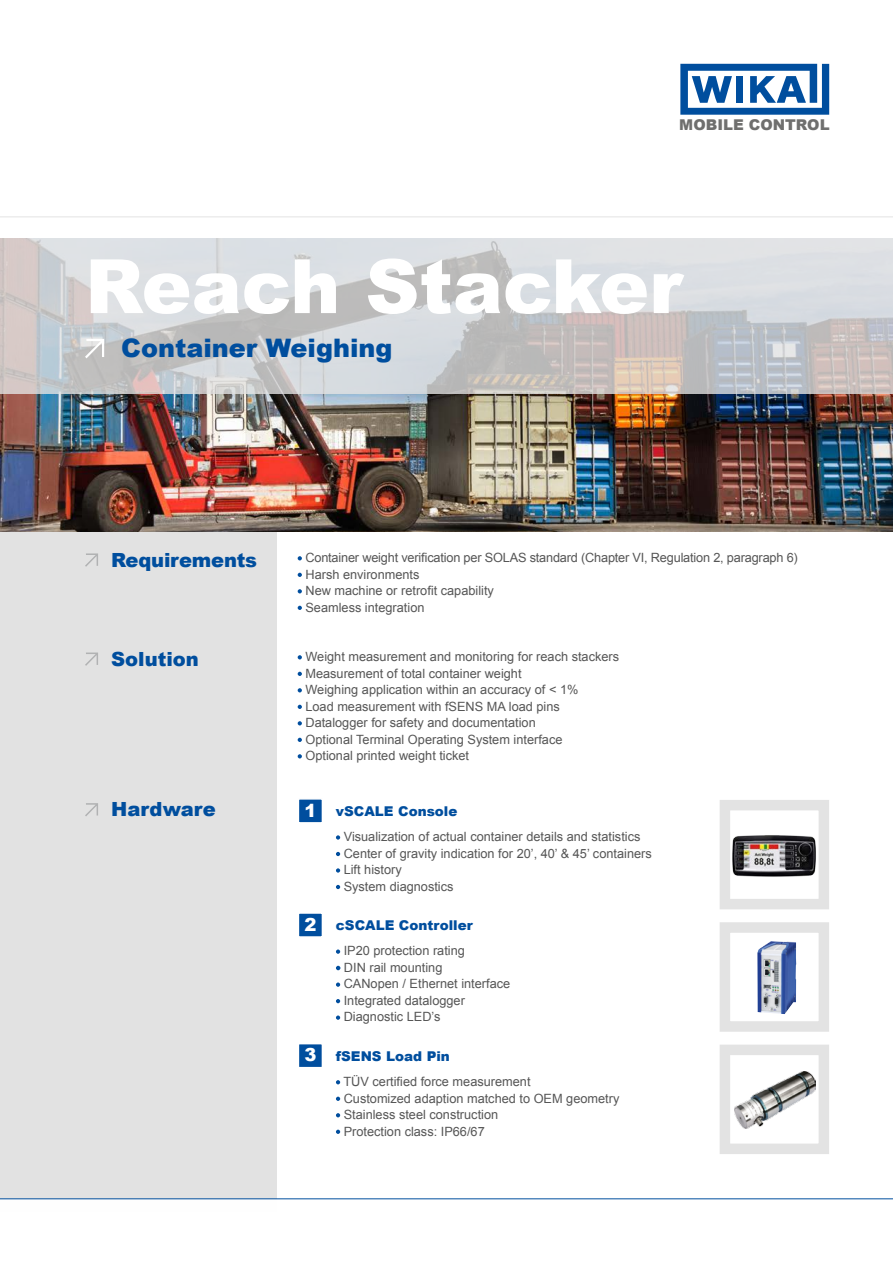
<style>
.page{position:relative;width:893px;height:1263px;background:#fff}
.page>*{position:absolute;margin:0;border:0;box-sizing:border-box;transform-origin:0 0}
.t1{font:900 75px "Arial";color:#fff}
.t2{font:900 25.5px "Arial";color:#004e9e}
.t3{font:900 19.5px "Arial";color:#004e9e}
.t4{font:900 18px "Arial";color:#fff}
.t5{font:900 14.85px "Arial";color:#6f6f6e}
.t6{font:900 13.5px "Arial";color:#004e9e}
.t7{font:12.75px/16.5px "Arial";color:#565656}
</style>
<div class="page">
<div style="left:0;top:531px;width:276px;height:669px;background:#e2e2e2"></div>
<img style="left:0;top:393px;width:893px;height:138px">
<hr style="left:0;top:1198px;width:893px;height:1px;background:#004e9e">
<svg style="left:0;top:238px;width:893px;height:155px;background:#cfcfd1"></svg>
<svg style="left:85px;top:339px;width:19px;height:19px"></svg>
<svg style="left:85px;top:553px;width:13px;height:14px"></svg>
<svg style="left:85px;top:652px;width:13px;height:14px"></svg>
<svg style="left:85px;top:803px;width:13px;height:13px"></svg>
<svg style="left:298px;top:556px;width:4px;height:4px"></svg>
<svg style="left:298px;top:573px;width:4px;height:4px"></svg>
<svg style="left:298px;top:589px;width:4px;height:4px"></svg>
<svg style="left:298px;top:606px;width:4px;height:4px"></svg>
<svg style="left:298px;top:655px;width:4px;height:4px"></svg>
<svg style="left:298px;top:672px;width:4px;height:4px"></svg>
<svg style="left:298px;top:688px;width:4px;height:4px"></svg>
<svg style="left:298px;top:705px;width:4px;height:4px"></svg>
<svg style="left:298px;top:721px;width:4px;height:4px"></svg>
<svg style="left:298px;top:738px;width:4px;height:4px"></svg>
<svg style="left:298px;top:754px;width:4px;height:4px"></svg>
<div style="left:298px;top:798px;width:25px;height:26px;background:#004e9e;border:2px solid #fff"></div>
<svg style="left:336px;top:835px;width:4px;height:5px"></svg>
<svg style="left:336px;top:852px;width:4px;height:4px"></svg>
<svg style="left:336px;top:868px;width:4px;height:5px"></svg>
<svg style="left:336px;top:885px;width:4px;height:4px"></svg>
<div style="left:298px;top:912px;width:25px;height:26px;background:#004e9e;border:2px solid #fff"></div>
<svg style="left:336px;top:949px;width:4px;height:5px"></svg>
<svg style="left:336px;top:966px;width:4px;height:4px"></svg>
<svg style="left:336px;top:982px;width:4px;height:5px"></svg>
<svg style="left:336px;top:999px;width:4px;height:4px"></svg>
<svg style="left:336px;top:1015px;width:4px;height:5px"></svg>
<div style="left:298px;top:1043px;width:25px;height:25px;background:#004e9e;border:2px solid #fff"></div>
<svg style="left:336px;top:1080px;width:4px;height:4px"></svg>
<svg style="left:336px;top:1097px;width:4px;height:4px"></svg>
<svg style="left:336px;top:1113px;width:4px;height:4px"></svg>
<svg style="left:336px;top:1130px;width:4px;height:4px"></svg>
<hr style="left:0;top:216px;width:893px;height:1px;background:#e3e3e3">
<div style="left:720px;top:922px;width:109px;height:110px;border:10px solid #e3e3e3"></div>
<div style="left:720px;top:800px;width:109px;height:109px;border:10px solid #e3e3e3"></div>
<div style="left:720px;top:1044px;width:109px;height:110px;border:10px solid #e3e3e3"></div>
<img style="left:734px;top:1071px;width:82px;height:58px">
<img style="left:757px;top:941px;width:39px;height:73px">
<img style="left:728px;top:830px;width:93px;height:52px">
<svg style="left:680px;top:64px;width:149px;height:51px"></svg>
<p class="t5" style="left:679px;top:114px;width:152px">MOBILE CONTROL</p>
<p class="t1" style="left:85px;top:232px;width:599px">Reach Stacker</p>
<p class="t2" style="left:121px;top:329px;width:273px">Container Weighing</p>
<p class="t3" style="left:111px;top:546px;width:148px">Requirements</p>
<p class="t3" style="left:111px;top:645px;width:89px">Solution</p>
<p class="t3" style="left:111px;top:795px;width:106px">Hardware</p>
<p class="t7" style="left:305px;top:549px;width:494px">Container weight verification per SOLAS standard (Chapter VI, Regulation 2, paragraph 6)</p>
<p class="t7" style="left:305px;top:566px;width:116px">Harsh environments</p>
<p class="t7" style="left:305px;top:582px;width:190px">New machine or retrofit capability</p>
<p class="t7" style="left:305px;top:599px;width:121px">Seamless integration</p>
<p class="t7" style="left:305px;top:648px;width:315px">Weight measurement and monitoring for reach stackers</p>
<p class="t7" style="left:305px;top:665px;width:218px">Measurement of total container weight</p>
<p class="t7" style="left:305px;top:681px;width:274px">Weighing application within an accuracy of &lt; 1%</p>
<p class="t7" style="left:305px;top:698px;width:256px">Load measurement with fSENS MA load pins</p>
<p class="t7" style="left:305px;top:714px;width:232px">Datalogger for safety and documentation</p>
<p class="t7" style="left:305px;top:731px;width:258px">Optional Terminal Operating System interface</p>
<p class="t7" style="left:305px;top:747px;width:165px">Optional printed weight ticket</p>
<p class="t4" style="left:305px;top:797px;width:14px">1</p>
<p class="t6" style="left:336px;top:802px;width:123px">vSCALE Console</p>
<p class="t7" style="left:344px;top:829px;width:298px">Visualization of actual container details and statistics</p>
<p class="t7" style="left:344px;top:845px;width:310px">Center of gravity indication for 20’, 40’ &amp; 45’ containers</p>
<p class="t7" style="left:344px;top:862px;width:60px">Lift history</p>
<p class="t7" style="left:344px;top:878px;width:111px">System diagnostics</p>
<p class="t4" style="left:305px;top:911px;width:14px">2</p>
<p class="t6" style="left:336px;top:916px;width:138px">cSCALE Controller</p>
<p class="t7" style="left:344px;top:943px;width:123px">IP20 protection rating<br>DIN rail mounting</p>
<p class="t7" style="left:344px;top:976px;width:168px">CANopen / Ethernet interface</p>
<p class="t7" style="left:344px;top:992px;width:123px">Integrated datalogger</p>
<p class="t7" style="left:344px;top:1009px;width:98px">Diagnostic LED’s</p>
<p class="t4" style="left:305px;top:1042px;width:14px">3</p>
<p class="t6" style="left:336px;top:1046px;width:115px">fSENS Load Pin</p>
<p class="t7" style="left:343px;top:1073px;width:189px">TÜV certified force measurement</p>
<p class="t7" style="left:344px;top:1090px;width:277px">Customized adaption matched to OEM geometry</p>
<p class="t7" style="left:344px;top:1106px;width:156px">Stainless steel construction</p>
<p class="t7" style="left:344px;top:1123px;width:143px">Protection class: IP66/67</p>
</div>
